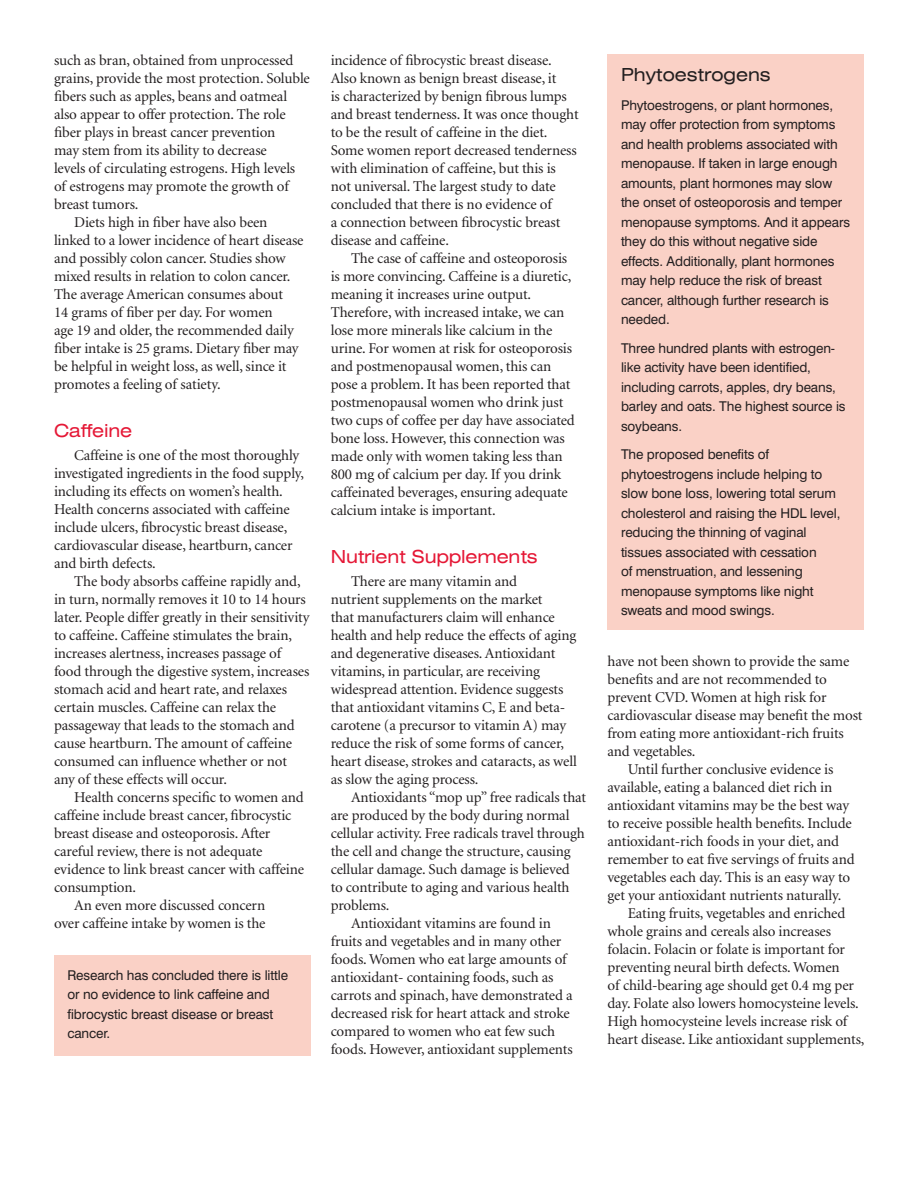
<style>
.page{position:relative;width:918px;height:1188px;background:#fff}
.page>*{position:absolute;margin:0;border:0;box-sizing:border-box;transform-origin:0 0}
.subhead_1{font:expanded 18px "Swiss 721 BT";letter-spacing:-.01em;color:#e51836}
.Sidebar_subhead{font:expanded 18px "Swiss 721 BT";color:#231f20}
.body{font:15px/18px "Minion";letter-spacing:-.01em;color:#231f20}
.Sidebar_text{font:13.5px/19.5px "Swiss 721 BT";letter-spacing:-.01em;color:#231f20}
</style>
<div class="page">
<div style="left:608px;top:54px;width:256px;height:575px;background:#fad1c6"></div>
<div style="left:54px;top:956px;width:256px;height:100px;background:#fad1c6"></div>
<p class="body" style="left:54px;top:52px;width:257px">such as bran, obtained from unprocessed grains, provide the most protection. Soluble fibers such as apples, beans and oatmeal also appear to offer protection. The role fiber plays in breast cancer prevention<br>may stem from its ability to decrease<br>levels of circulating estrogens. High levels of estrogens may promote the growth of breast tumors.</p>
<p class="body" style="left:54px;top:214px;width:251px;text-indent:20px">Diets high in fiber have also been linked to a lower incidence of heart disease and possibly colon cancer. Studies show mixed results in relation to colon cancer.<br>The average American consumes about<br>14 grams of fiber per day. For women<br>age 19 and older, the recommended daily fiber intake is 25 grams. Dietary fiber may be helpful in weight loss, as well, since it promotes a feeling of satiety.</p>
<p class="subhead_1" style="left:54px;top:420px;width:80px">Caffeine</p>
<p class="body" style="left:54px;top:447px;width:252px;text-indent:20px">Caffeine is one of the most thoroughly investigated ingredients in the food supply, including its effects on women’s health.<br>Health concerns associated with caffeine include ulcers, fibrocystic breast disease, cardiovascular disease, heartburn, cancer and birth defects.</p>
<p class="body" style="left:54px;top:573px;width:257px;text-indent:20px">The body absorbs caffeine rapidly and, in turn, normally removes it 10 to 14 hours later. People differ greatly in their sensitivity to caffeine. Caffeine stimulates the brain, increases alertness, increases passage of food through the digestive system, increases stomach acid and heart rate, and relaxes certain muscles. Caffeine can relax the passageway that leads to the stomach and cause heartburn. The amount of caffeine consumed can influence whether or not any of these effects will occur.</p>
<p class="body" style="left:54px;top:789px;width:252px;text-indent:20px">Health concerns specific to women and caffeine include breast cancer, fibrocystic breast disease and osteoporosis. After careful review, there is not adequate evidence to link breast cancer with caffeine consumption.</p>
<p class="body" style="left:54px;top:897px;width:213px;text-align:right">An even more discussed concern over caffeine intake by women is the</p>
<p class="Sidebar_text" style="left:68px;top:965px;width:222px">Research has concluded there is little or no evidence to link caffeine and fibrocystic breast disease or breast cancer.</p>
<p class="body" style="left:331px;top:52px;width:249px">incidence of fibrocystic breast disease.<br>Also known as benign breast disease, it<br>is characterized by benign fibrous lumps and breast tenderness. It was once thought to be the result of caffeine in the diet.<br>Some women report decreased tenderness with elimination of caffeine, but this is not universal. The largest study to date concluded that there is no evidence of<br>a connection between fibrocystic breast disease and caffeine.</p>
<p class="body" style="left:331px;top:250px;width:246px;text-indent:20px">The case of caffeine and osteoporosis is more convincing. Caffeine is a diuretic, meaning it increases urine output.<br>Therefore, with increased intake, we can lose more minerals like calcium in the urine. For women at risk for osteoporosis and postmenopausal women, this can pose a problem. It has been reported that postmenopausal women who drink just two cups of coffee per day have associated bone loss. However, this connection was made only with women taking less than 800 mg of calcium per day. If you drink caffeinated beverages, ensuring adequate calcium intake is important.</p>
<p class="subhead_1" style="left:331px;top:546px;width:208px">Nutrient Supplements</p>
<p class="body" style="left:331px;top:573px;width:248px;text-indent:20px">There are many vitamin and<br>nutrient supplements on the market<br>that manufacturers claim will enhance health and help reduce the effects of aging and degenerative diseases. Antioxidant vitamins, in particular, are receiving widespread attention. Evidence suggests that antioxidant vitamins C, E and beta&shy;carotene (a precursor to vitamin A) may reduce the risk of some forms of cancer, heart disease, strokes and cataracts, as well as slow the aging process.</p>
<p class="body" style="left:331px;top:789px;width:257px;text-indent:20px">Antioxidants “mop up” free radicals that are produced by the body during normal cellular activity. Free radicals travel through the cell and change the structure, causing cellular damage. Such damage is believed<br>to contribute to aging and various health problems.</p>
<p class="body" style="left:331px;top:915px;width:243px;text-indent:20px">Antioxidant vitamins are found in fruits and vegetables and in many other foods. Women who eat large amounts of antioxidant- containing foods, such as carrots and spinach, have demonstrated a decreased risk for heart attack and stroke compared to women who eat few such foods. However, antioxidant supplements</p>
<p class="Sidebar_subhead" style="left:621px;top:64px;width:151px">Phytoestrogens</p>
<p class="Sidebar_text" style="left:621px;top:95px;width:231px">Phytoestrogens, or plant hormones, may offer protection from symptoms and health problems associated with menopause. If taken in large enough amounts, plant hormones may slow the onset of osteoporosis and temper menopause symptoms. And it appears they do this without negative side effects. Additionally, plant hormones may help reduce the risk of breast cancer, although further research is needed.</p>
<p class="Sidebar_text" style="left:621px;top:338px;width:226px">Three hundred plants with estrogen&shy;like activity have been identified, including carrots, apples, dry beans, barley and oats. The highest source is soybeans.</p>
<p class="Sidebar_text" style="left:621px;top:445px;width:221px">The proposed benefits of phytoestrogens include helping to slow bone loss, lowering total serum cholesterol and raising the HDL level, reducing the thinning of vaginal tissues associated with cessation<br>of menstruation, and lessening menopause symptoms like night sweats and mood swings.</p>
<p class="body" style="left:608px;top:653px;width:257px">have not been shown to provide the same benefits and are not recommended to prevent CVD. Women at high risk for cardiovascular disease may benefit the most from eating more antioxidant-rich fruits and vegetables.</p>
<p class="body" style="left:608px;top:761px;width:249px;text-indent:20px">Until further conclusive evidence is available, eating a balanced diet rich in antioxidant vitamins may be the best way to receive possible health benefits. Include antioxidant-rich foods in your diet, and remember to eat five servings of fruits and vegetables each day. This is an easy way to get your antioxidant nutrients naturally.</p>
<p class="body" style="left:608px;top:905px;width:258px;text-indent:20px">Eating fruits, vegetables and enriched whole grains and cereals also increases folacin. Folacin or folate is important for preventing neural birth defects. Women<br>of child-bearing age should get 0.4 mg per day. Folate also lowers homocysteine levels.<br>High homocysteine levels increase risk of heart disease. Like antioxidant supplements,</p>
</div>
